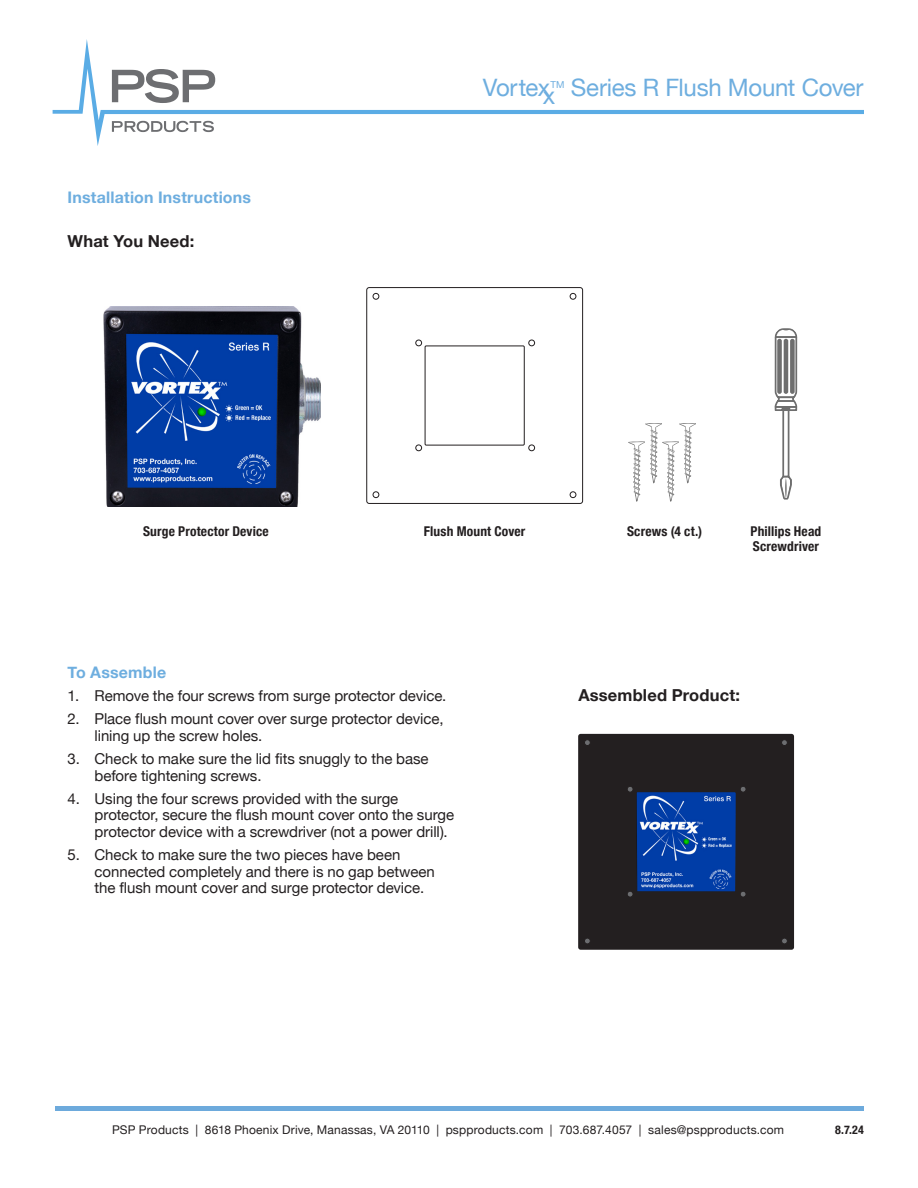
<style>
.page{position:relative;width:918px;height:1188px;background:#fff}
.page>*{position:absolute;margin:0;border:0;box-sizing:border-box;transform-origin:0 0}
.t1{font:24px "Helvetica Neue";letter-spacing:-.015em;color:#6eaedf}
.Features_Header{font:700 16.5px "Helvetica Neue";letter-spacing:.01em;color:#231f20}
.Features_Header-2{font:700 15.9px "Helvetica Neue";letter-spacing:.01em;color:#6eaedf}
.t2{font:15px/16.5px "Helvetica Neue";letter-spacing:-.005em;color:#231f20}
.Diagram_Titles{font:700 condensed 13.5px "Helvetica Neue";letter-spacing:.01em;color:#231f20}
.t3{font:12px "Helvetica Neue";letter-spacing:.015em;color:#231f20}
.t4{font:700 condensed 12px "Helvetica Neue";color:#231f20}
.t5{font:9.6px "Helvetica Neue";color:#6eaedf}
</style>
<div class="page">
<hr style="left:55px;top:1107px;width:809px;height:4px;background:#6daadc">
<svg style="left:53px;top:39px;width:811px;height:107px"></svg>
<svg style="left:112px;top:121px;width:102px;height:11px"></svg>
<svg style="left:112px;top:69px;width:103px;height:34px"></svg>
<svg style="left:366px;top:287px;width:217px;height:217px"></svg>
<svg style="left:578px;top:734px;width:216px;height:216px;fill:#231f20"></svg>
<svg style="left:627px;top:786px;width:6px;height:6px"></svg>
<div style="left:627px;top:786px;width:6px;height:7px;border:1px solid #231f20;border-radius:50%"></div>
<svg style="left:740px;top:786px;width:6px;height:6px"></svg>
<div style="left:740px;top:786px;width:6px;height:7px;border:1px solid #231f20;border-radius:50%"></div>
<svg style="left:584px;top:740px;width:6px;height:6px"></svg>
<div style="left:584px;top:739px;width:7px;height:7px;border:1px solid #231f20;border-radius:50%"></div>
<div style="left:781px;top:739px;width:7px;height:7px;border:1px solid #231f20;border-radius:50%"></div>
<svg style="left:584px;top:938px;width:6px;height:6px"></svg>
<div style="left:584px;top:938px;width:7px;height:6px;border:1px solid #231f20;border-radius:50%"></div>
<div style="left:781px;top:938px;width:7px;height:6px;border:1px solid #231f20;border-radius:50%"></div>
<svg style="left:627px;top:891px;width:6px;height:6px"></svg>
<svg style="left:740px;top:891px;width:6px;height:6px"></svg>
<svg style="left:628px;top:423px;width:68px;height:79px"></svg>
<svg style="left:775px;top:328px;width:22px;height:172px"></svg>
<img style="left:104px;top:306px;width:216px;height:201px">
<p class="Features_Header-2" style="left:68px;top:184px;width:185px">Installation Instructions</p>
<p class="Features_Header" style="left:68px;top:228px;width:128px">What You Need:</p>
<p class="Diagram_Titles" style="left:143px;top:520px;width:127px">Surge Protector Device</p>
<p class="t5" style="left:551px;top:78px;width:16px">TM</p>
<p class="t1" style="left:571px;top:71px;width:294px">Series R Flush Mount Cover</p>
<p class="t1" style="left:483px;top:71px;width:74px">Vortexx</p>
<p class="Diagram_Titles" style="left:424px;top:520px;width:103px">Flush Mount Cover</p>
<p class="Diagram_Titles" style="left:627px;top:520px;width:77px">Screws (4 ct.)</p>
<p class="Diagram_Titles" style="left:751px;top:520px;width:72px">Phillips Head</p>
<p class="Diagram_Titles" style="left:753px;top:535px;width:68px">Screwdriver</p>
<p class="Features_Header-2" style="left:68px;top:660px;width:100px">To Assemble</p>
<p class="t2" style="left:68px;top:688px;width:380px">1. Remove the four screws from surge protector device.</p>
<p class="t2" style="left:95px;top:712px;width:350px;text-indent:-27px">2. Place flush mount cover over surge protector device, lining up the screw holes.</p>
<p class="t2" style="left:95px;top:751px;width:336px;text-indent:-27px">3. Check to make sure the lid fits snuggly to the base before tightening screws.</p>
<p class="t2" style="left:95px;top:791px;width:361px;text-indent:-27px">4. Using the four screws provided with the surge protector, secure the flush mount cover onto the surge protector device with a screwdriver (not a power drill).</p>
<p class="t2" style="left:95px;top:847px;width:342px;text-indent:-27px">5. Check to make sure the two pieces have been connected completely and there is no gap between the flush mount cover and surge protector device.</p>
<p class="Features_Header" style="left:578px;top:682px;width:163px">Assembled Product:</p>
<p class="t3" style="left:112px;top:1121px;width:674px">PSP Products | 8618 Phoenix Drive, Manassas, VA 20110 | pspproducts.com | 703.687.4057 | sales@pspproducts.com</p>
<p class="t4" style="left:835px;top:1120px;width:30px">8.7.24</p>
</div>
